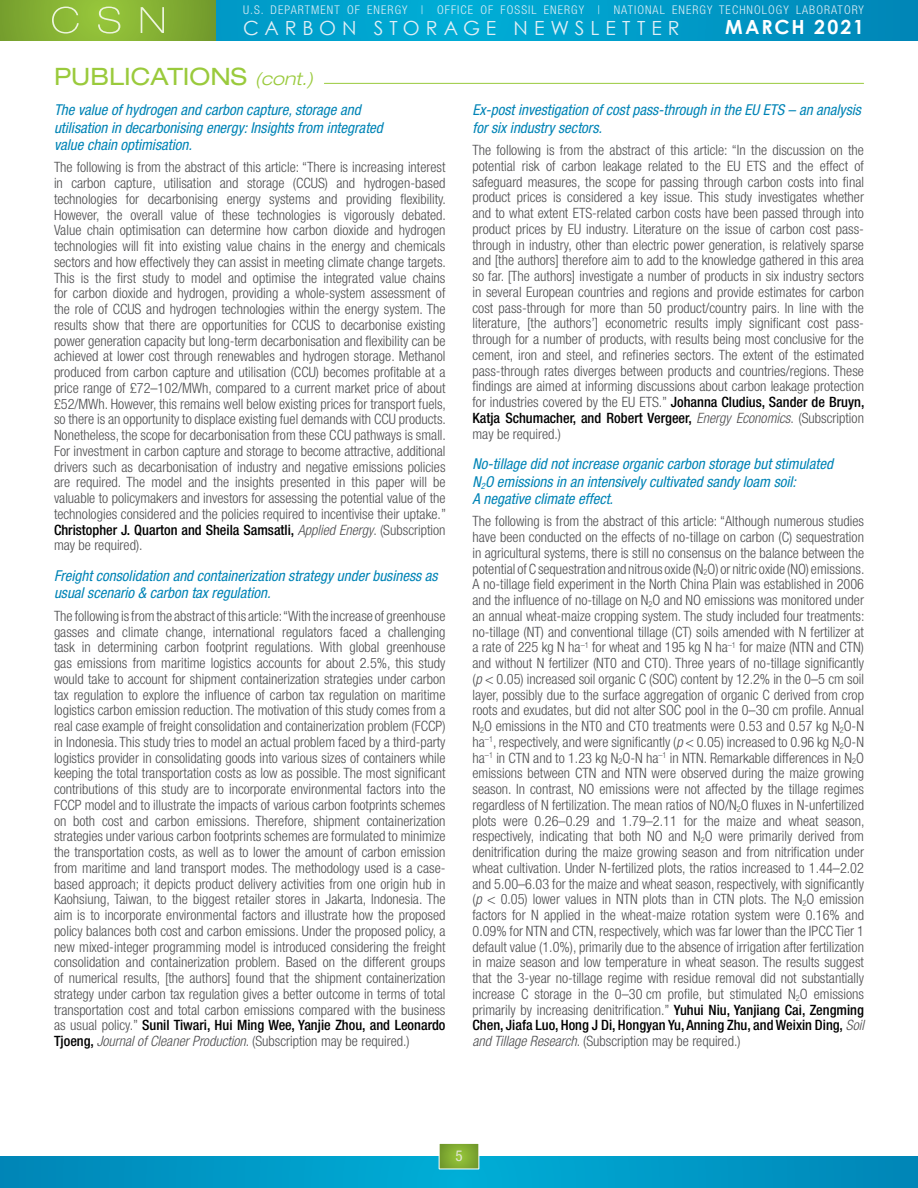
<style>
.page{position:relative;width:918px;height:1188px;background:#fff}
.page>*{position:absolute;margin:0;border:0;box-sizing:border-box;transform-origin:0 0}
.t1{font:expanded 24px "Helvetica Neue LT Std";color:#9aca3c}
.t2{font:19.5px "Century Gothic";letter-spacing:.305em;color:#dfeef6}
.t3{font:700 19.5px "Century Gothic";letter-spacing:.095em;color:#fff}
.t4{font:italic condensed 15px/17.2px "Helvetica Neue LT Std";color:#0084b6}
.t5{font:condensed 15px "Helvetica Neue LT Std";color:#e3e6d8}
.t6{font:300 condensed 14.25px/15.8px "Helvetica Neue LT Std";color:#4d4d4f;text-align:justify}
.t7{font:300 condensed 12px "Helvetica Neue LT Std";letter-spacing:.09em;color:#dfeef6}
.s1{font-weight:300;font-style:italic;font-size:18px}
.s2{font-weight:500;color:#000}
.s3{font-style:italic}
</style>
<div class="page">
<svg style="left:216px;top:0;width:702px;height:40px;background:#009cc9"></svg>
<svg style="left:0;top:0;width:216px;height:40px;background:#80ab31"></svg>
<svg style="left:0;top:1156px;width:918px;height:32px;background:#0098c6"></svg>
<svg style="left:52px;top:7px;width:112px;height:27px;background:#9ac34c"></svg>
<svg style="left:439px;top:1143px;width:40px;height:26px"></svg>
<div style="left:439px;top:1143px;width:40px;height:26px;border:1px solid #fff"></div>
<hr style="left:324px;top:83px;width:540px;height:1px;background:#9aca3c">
<p class="t7" style="left:243px;top:3px;width:622px">U.S. DEPARTMENT OF ENERGY | OFFICE OF FOSSIL ENERGY | NATIONAL ENERGY TECHNOLOGY LABORATORY</p>
<h2 class="t3" style="left:725px;top:15px;width:140px">MARCH 2021</h2>
<h1 class="t1" style="left:54px;top:62px;width:261px">PUBLICATIONS <span class="s1">(cont.)</span></h1>
<p class="t4" style="left:54px;top:102px;width:330px">The value of hydrogen and carbon capture, storage and utilisation in decarbonising energy: Insights from integrated value chain optimisation.</p>
<p class="t6" style="left:54px;top:159px;width:394px">The following is from the abstract of this article: “There is increasing interest in carbon capture, utilisation and storage (CCUS) and hydrogen-based technologies for decarbonising energy systems and providing flexibility.<br>However, the overall value of these technologies is vigorously debated.<br>Value chain optimisation can determine how carbon dioxide and hydrogen technologies will fit into existing value chains in the energy and chemicals sectors and how effectively they can assist in meeting climate change targets.<br>This is the first study to model and optimise the integrated value chains for carbon dioxide and hydrogen, providing a whole-system assessment of the role of CCUS and hydrogen technologies within the energy system. The results show that there are opportunities for CCUS to decarbonise existing power generation capacity but long-term decarbonisation and flexibility can be achieved at lower cost through renewables and hydrogen storage. Methanol produced from carbon capture and utilisation (CCU) becomes profitable at a price range of £72–102/MWh, compared to a current market price of about £52/MWh. However, this remains well below existing prices for transport fuels, so there is an opportunity to displace existing fuel demands with CCU products.<br>Nonetheless, the scope for decarbonisation from these CCU pathways is small.<br>For investment in carbon capture and storage to become attractive, additional drivers such as decarbonisation of industry and negative emissions policies are required. The model and the insights presented in this paper will be valuable to policymakers and investors for assessing the potential value of the technologies considered and the policies required to incentivise their uptake.” <span class="s2">Christopher J. Quarton and Sheila Samsatli,</span> <span class="s3">Applied Energy</span>. (Subscription may be required).</p>
<p class="t4" style="left:54px;top:568px;width:385px">Freight consolidation and containerization strategy under business as usual scenario &amp; carbon tax regulation.</p>
<p class="t6" style="left:54px;top:608px;width:393px">The following is from the abstract of this article: “With the increase of greenhouse gasses and climate change, international regulators faced a challenging task in determining carbon footprint regulations. With global greenhouse gas emissions from maritime logistics accounts for about 2.5%, this study would take to account for shipment containerization strategies under carbon tax regulation to explore the influence of carbon tax regulation on maritime logistics carbon emission reduction. The motivation of this study comes from a real case example of freight consolidation and containerization problem (FCCP) in Indonesia. This study tries to model an actual problem faced by a third-party logistics provider in consolidating goods into various sizes of containers while keeping the total transportation costs as low as possible. The most significant contributions of this study are to incorporate environmental factors into the FCCP model and to illustrate the impacts of various carbon footprints schemes on both cost and carbon emissions. Therefore, shipment containerization strategies under various carbon footprints schemes are formulated to minimize the transportation costs, as well as to lower the amount of carbon emission from maritime and land transport modes. The methodology used is a case&shy;based approach; it depicts product delivery activities from one origin hub in Kaohsiung, Taiwan, to the biggest retailer stores in Jakarta, Indonesia. The aim is to incorporate environmental factors and illustrate how the proposed policy balances both cost and carbon emissions. Under the proposed policy, a new mixed-integer programming model is introduced considering the freight consolidation and containerization problem. Based on the different groups of numerical results, [the authors] found that the shipment containerization strategy under carbon tax regulation gives a better outcome in terms of total transportation cost and total carbon emissions compared with the business as usual policy.” <span class="s2">Sunil Tiwari, Hui Ming Wee, Yanjie Zhou, and Leonardo Tjoeng,</span> <span class="s3">Journal of Cleaner Production</span>. (Subscription may be required.)</p>
<h2 class="t2" style="left:243px;top:16px;width:438px">CARBON STORAGE NEWSLETTER</h2>
<p class="t4" style="left:472px;top:102px;width:390px">Ex-post investigation of cost pass-through in the EU ETS – an analysis for six industry sectors.</p>
<p class="t6" style="left:472px;top:142px;width:393px">The following is from the abstract of this article: “In the discussion on the potential risk of carbon leakage related to the EU ETS and the effect of safeguard measures, the scope for passing through carbon costs into final product prices is considered a key issue. This study investigates whether and to what extent ETS-related carbon costs have been passed through into product prices by EU industry. Literature on the issue of carbon cost pass&shy;through in industry, other than electric power generation, is relatively sparse and [the authors] therefore aim to add to the knowledge gathered in this area so far. [The authors] investigate a number of products in six industry sectors in several European countries and regions and provide estimates for carbon cost pass-through for more than 50 product/country pairs. In line with the literature, [the authors’] econometric results imply significant cost pass&shy;through for a number of products, with results being most conclusive for the cement, iron and steel, and refineries sectors. The extent of the estimated pass-through rates diverges between products and countries/regions. These findings are aimed at informing discussions about carbon leakage protection for industries covered by the EU ETS.” <span class="s2">Johanna Cludius, Sander de Bruyn, Katja Schumacher, and Robert Vergeer,</span> <span class="s3">Energy Economics</span>. (Subscription may be required.)</p>
<p class="t4" style="left:472px;top:456px;width:362px">No-tillage did not increase organic carbon storage but stimulated<br>N<sub>2</sub>O emissions in an intensively cultivated sandy loam soil:<br>A negative climate effect.</p>
<p class="t6" style="left:472px;top:513px;width:394px">The following is from the abstract of this article: “Although numerous studies have been conducted on the effects of no-tillage on carbon (C) sequestration in agricultural systems, there is still no consensus on the balance between the potential of C sequestration and nitrous oxide (N<sub>2</sub>O) or nitric oxide (NO) emissions.<br>A no-tillage field experiment in the North China Plain was established in 2006 and the influence of no-tillage on N<sub>2</sub>O and NO emissions was monitored under an annual wheat-maize cropping system. The study included four treatments: no-tillage (NT) and conventional tillage (CT) soils amended with N fertilizer at a rate of 225 kg N ha<sup>–1</sup> for wheat and 195 kg N ha<sup>–1</sup> for maize (NTN and CTN) and without N fertilizer (NT0 and CT0). Three years of no-tillage significantly (<span class="s3">p</span> &lt; 0.05) increased soil organic C (SOC) content by 12.2% in the 0–5 cm soil layer, possibly due to the surface aggregation of organic C derived from crop roots and exudates, but did not alter SOC pool in the 0–30 cm profile. Annual N<sub>2</sub>O emissions in the NT0 and CT0 treatments were 0.53 and 0.57 kg N<sub>2</sub>O-N ha<sup>–1</sup>, respectively, and were significantly (<span class="s3">p</span> &lt; 0.05) increased to 0.96 kg N<sub>2</sub>O-N ha<sup>–1</sup> in CTN and to 1.23 kg N<sub>2</sub>O-N ha<sup>–1</sup> in NTN. Remarkable differences in N<sub>2</sub>O emissions between CTN and NTN were observed during the maize growing season. In contrast, NO emissions were not affected by the tillage regimes regardless of N fertilization. The mean ratios of NO/N<sub>2</sub>O fluxes in N-unfertilized plots were 0.26–0.29 and 1.79–2.11 for the maize and wheat season, respectively, indicating that both NO and N<sub>2</sub>O were primarily derived from denitrification during the maize growing season and from nitrification under wheat cultivation. Under N-fertilized plots, the ratios increased to 1.44–2.02 and 5.00–6.03 for the maize and wheat season, respectively, with significantly (<span class="s3">p</span> &lt; 0.05) lower values in NTN plots than in CTN plots. The N<sub>2</sub>O emission factors for N applied in the wheat-maize rotation system were 0.16% and 0.09% for NTN and CTN, respectively, which was far lower than the IPCC Tier 1 default value (1.0%), primarily due to the absence of irrigation after fertilization in maize season and low temperature in wheat season. The results suggest that the 3-year no-tillage regime with residue removal did not substantially increase C storage in the 0–30 cm profile, but stimulated N<sub>2</sub>O emissions primarily by increasing denitrification.” <span class="s2">Yuhui Niu, Yanjiang Cai, Zengming Chen, Jiafa Luo, Hong J Di, Hongyan Yu, Anning Zhu, and Weixin Ding,</span> <span class="s3">Soil and Tillage Research</span>. (Subscription may be required.)</p>
<p class="t5" style="left:455px;top:1147px;width:9px">5</p>
</div>
